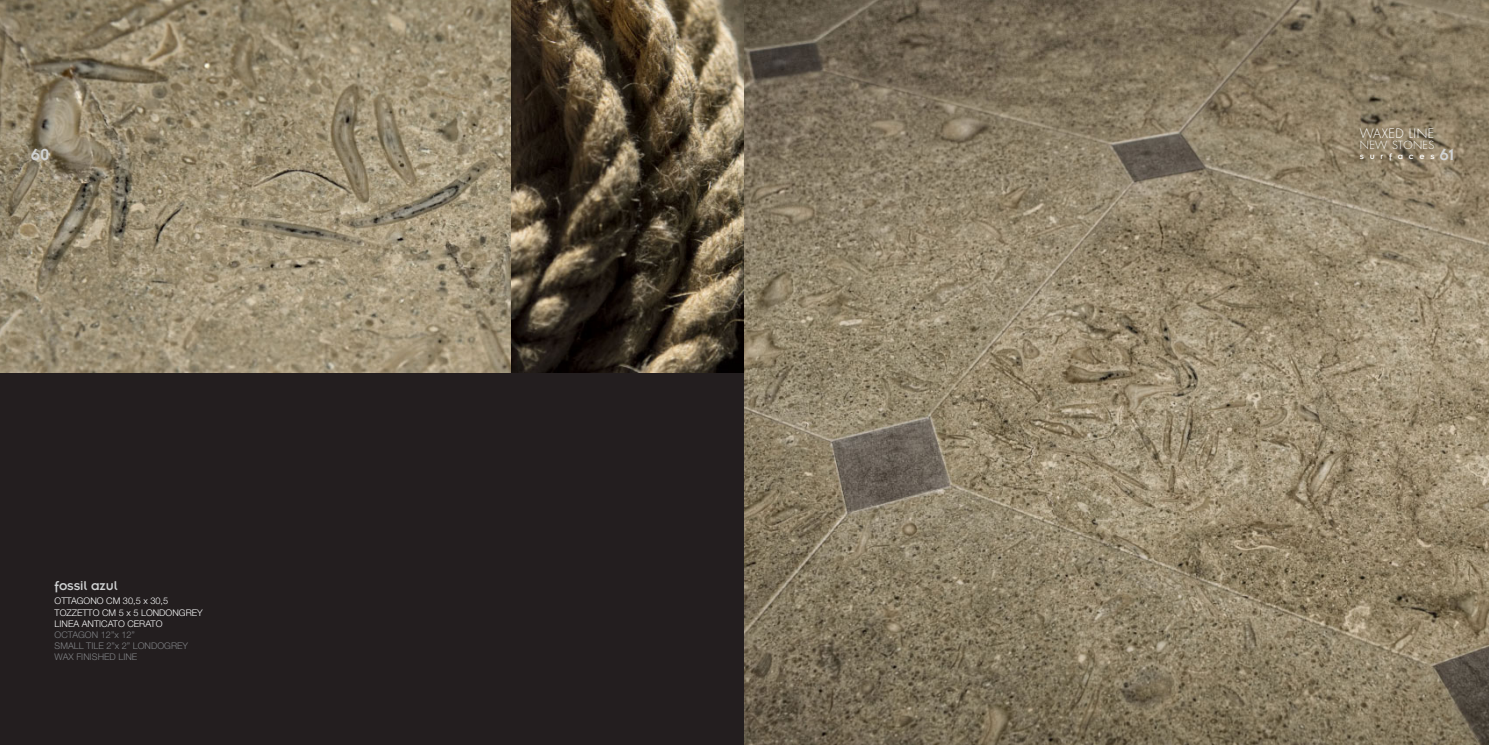
<style>
.page{position:relative;width:1489px;height:745px;background:#fff}
.page>*{position:absolute;margin:0;border:0;box-sizing:border-box;transform-origin:0 0}
.t1{font:17.5px "Insignia LT Std";color:#d1d3d4}
.t2{font:14px "Insignia LT Std";color:#d1d3d4}
.t3{font:300 12.69px "Futura Std";letter-spacing:.04em;color:#fff}
.t4{font:300 10.94px "Futura Std";letter-spacing:.025em;color:#fff}
.t5{font:300 9.19px/11px "Helvetica Neue LT Std";color:#fafbfb}
.t6{font:300 9.19px/11px "Helvetica Neue LT Std";color:#808285}
.t7{font:8.75px "Insignia LT Std";letter-spacing:.66em;color:#fff}
.s1{font-size:17.5px;color:#d1d3d4}
</style>
<div class="page">
<div style="left:0;top:0;width:744px;height:744px;background:#231e1f"></div>
<img style="left:0;top:0;width:511px;height:372px">
<svg style="left:511px;top:0;width:233px;height:372px"></svg>
<img style="left:744px;top:0;width:744px;height:744px">
<h1 class="t1" style="left:31px;top:147px;width:20px">60</h1>
<h2 class="t2" style="left:55px;top:579px;width:64px">fossil azul</h2>
<p class="t5" style="left:55px;top:595px;width:150px">OTTAGONO CM 30,5 x 30,5<br>TOZZETTO CM 5 x 5 LONDONGREY<br>LINEA ANTICATO CERATO</p>
<p class="t6" style="left:55px;top:628px;width:135px">OCTAGON 12”x 12”<br>SMALL TILE 2”x 2” LONDOGREY<br>WAX FINISHED LINE</p>
<h3 class="t3" style="left:1359px;top:127px;width:76px">WAXED LINE</h3>
<p class="t4" style="left:1359px;top:139px;width:76px">NEW STONES</p>
<p class="t7" style="left:1359px;top:153px;width:96px">surfaces<span class="s1">61</span></p>
</div>
